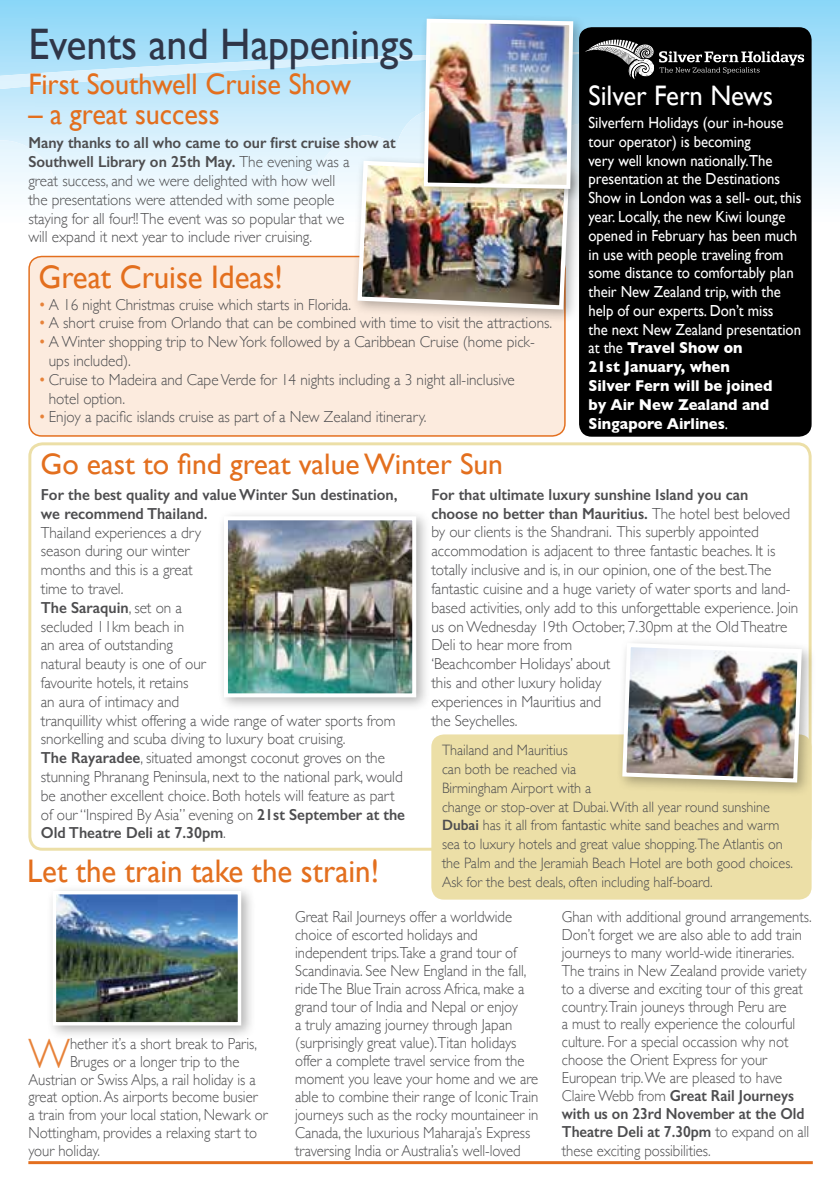
<style>
.page{position:relative;width:840px;height:1191px;background:#fff}
.page>*{position:absolute;margin:0;border:0;box-sizing:border-box;transform-origin:0 0}
.t1{font:44px "Gill Sans";color:#2f3648;scale:.95 1}
.t2{font:300 42.4px "Gill Sans";color:#e78239;scale:.95 1}
.t3{font:32.6px "Gill Sans";color:#e36f1e;scale:.95 1}
.t4{font:29.6px "Gill Sans";color:#e36f1e;scale:.95 1}
.t5{font:29.6px "Gill Sans";color:#e36f1e}
.t6{font:28.2px "Gill Sans";color:#fff;scale:.95 1}
.t7{font:300 16px/18.8px "Gill Sans";color:#4d4d4f;scale:.95 1}
.t8{font:300 16px/18px "Gill Sans";color:#4d4d4f;scale:.92 1}
.t9{font:16px/18.8px "Gill Sans";color:#fff;scale:.92 1}
.t10{font:600 16px/18.8px "Gill Sans";color:#4d4d4f;scale:.95 1}
.t11{font:300 15px/18.8px "Gill Sans";color:#4d4d4f;scale:.95 1}
.s1{font-weight:600}
.s2{color:#e78239}
.s3{font-weight:700}
</style>
<div class="page">
<img style="left:578px;top:0;width:261px;height:227px">
<svg style="left:29px;top:255px;width:18px;height:8px"></svg>
<div style="left:29px;top:256px;width:535px;height:180px;background:#fcebde;border-radius:13px"></div>
<div style="left:28px;top:256px;width:537px;height:181px;border:1px solid #e36f1e;border-radius:13px"></div>
<div style="left:28px;top:442px;width:783px;height:408px;border:3px solid #ecdfa7;border-radius:13px"></div>
<hr style="left:28px;top:1161px;width:784px;height:3px;background:#e36f1e">
<div style="left:217px;top:509px;width:214px;height:203px;background:#000;opacity:.3"></div>
<img style="left:229px;top:521px;width:182px;height:171px">
<div style="left:224px;top:516px;width:192px;height:181px;border:4px solid #fff"></div>
<div style="left:431px;top:734px;width:380px;height:165px;background:#ecdfa7;border-radius:13px"></div>
<div style="left:615px;top:637px;width:200px;height:160px;background:#000;opacity:.3"></div>
<img style="left:620px;top:641px;width:183px;height:143px">
<div style="left:46px;top:884px;width:210px;height:156px;background:#000;opacity:.3"></div>
<img style="left:57px;top:895px;width:180px;height:126px">
<div style="left:53px;top:891px;width:188px;height:134px;border:3px solid #fff"></div>
<div style="left:351px;top:154px;width:232px;height:170px;background:#000;opacity:.3"></div>
<div style="left:578px;top:27px;width:233px;height:410px;background:#000;border-radius:13px"></div>
<div style="left:416px;top:12px;width:171px;height:191px;background:#90d8f7"></div>
<img style="left:279px;top:17px;width:524px;height:295px">
<h1 class="t1" style="left:28px;top:18px;width:407px">Events and Happenings</h1>
<h3 class="t4" style="left:28px;top:67px;width:341px">First Southwell Cruise Show</h3>
<h3 class="t4" style="left:28px;top:96px;width:202px">– a great success</h3>
<p class="t7" style="left:28px;top:133px;width:388px"><span class="s1">Many thanks to all who came to our first cruise show at Southwell Library on 25th May.</span> The evening was a<br>great success, and we were delighted with how well<br>the presentations were attended with some people<br>staying for all four!! The event was so popular that we<br>will expand it next year to include river cruising.</p>
<h3 class="t3" style="left:38px;top:258px;width:259px">Great Cruise Ideas!</h3>
<p class="t7" style="left:38px;top:294px;width:330px"><span class="s2">•</span> A 16 night Christmas cruise which starts in Florida.</p>
<p class="t7" style="left:38px;top:313px;width:542px"><span class="s2">•</span> A short cruise from Orlando that can be combined with time to visit the attractions.</p>
<p class="t7" style="left:49px;top:332px;width:513px;text-indent:-10px"><span class="s2">•</span> A Winter shopping trip to New York followed by a Caribbean Cruise (home pick&shy;ups included).</p>
<p class="t7" style="left:49px;top:369px;width:492px;text-indent:-10px"><span class="s2">•</span> Cruise to Madeira and Cape Verde for 14 nights including a 3 night all-inclusive hotel option.</p>
<p class="t7" style="left:38px;top:407px;width:409px"><span class="s2">•</span> Enjoy a pacific islands cruise as part of a New Zealand itinerary.</p>
<h3 class="t5" style="left:40px;top:446px;width:464px">Go east to find great value Winter Sun</h3>
<h3 class="t6" style="left:588px;top:79px;width:196px">Silver Fern News</h3>
<p class="t9" style="left:588px;top:113px;width:233px">Silverfern Holidays (our in-house tour operator) is becoming<br>very well known nationally.The presentation at the Destinations<br>Show in London was a sell- out, this year. Locally, the new Kiwi lounge opened in February has been much in use with people traveling from some distance to comfortably plan their New Zealand trip, with the help of our experts. Don’t miss<br>the next New Zealand presentation at the <span class="s3">Travel Show on<br>21st January, when<br>Silver Fern will be joined<br>by Air New Zealand and<br>Singapore Airlines</span>.</p>
<p class="t10" style="left:41px;top:485px;width:376px">For the best quality and value Winter Sun destination, we recommend Thailand.</p>
<p class="t7" style="left:41px;top:522px;width:384px">Thailand experiences a dry<br>season during our winter<br>months and this is a great<br>time to travel.<br><span class="s1">The Saraquin</span>, set on a<br>secluded 11km beach in<br>an area of outstanding<br>natural beauty is one of our<br>favourite hotels, it retains<br>an aura of intimacy and<br>tranquillity whist offering a wide range of water sports from snorkelling and scuba diving to luxury boat cruising.<br><span class="s1">The Rayaradee</span>, situated amongst coconut groves on the stunning Phranang Peninsula, next to the national park, would be another excellent choice. Both hotels will feature as part of our “Inspired By Asia” evening on <span class="s1">21st September at the Old Theatre Deli at 7.30pm</span>.</p>
<h3 class="t3" style="left:27px;top:852px;width:372px">Let the train take the strain!</h3>
<p class="t7" style="left:431px;top:484px;width:387px"><span class="s1">For that ultimate luxury sunshine Island you can choose no better than Mauritius.</span> The hotel best beloved by our clients is the Shandrani. This superbly appointed accommodation is adjacent to three fantastic beaches. It is totally inclusive and is, in our opinion, one of the best.The fantastic cuisine and a huge variety of water sports and land&shy;based activities, only add to this unforgettable experience. Join us on Wednesday 19th October, 7.30pm at the Old Theatre Deli to hear more from<br>‘Beachcomber Holidays’ about<br>this and other luxury holiday<br>experiences in Mauritius and<br>the Seychelles.</p>
<p class="t11" style="left:442px;top:740px;width:370px">Thailand and Mauritius<br>can both be reached via<br>Birmingham Airport with a<br>change or stop-over at Dubai. With all year round sunshine <span class="s1">Dubai</span> has it all from fantastic white sand beaches and warm sea to luxury hotels and great value shopping.The Atlantis on the Palm and the Jeramiah Beach Hotel are both good choices.<br>Ask for the best deals, often including half-board.</p>
<h2 class="t2" style="left:29px;top:1020px;width:45px">W</h2>
<p class="t8" style="left:70px;top:1034px;width:205px">hether it’s a short break to Paris,</p>
<p class="t8" style="left:70px;top:1051px;width:185px">Bruges or a longer trip to the</p>
<p class="t8" style="left:28px;top:1069px;width:248px">Austrian or Swiss Alps, a rail holiday is a</p>
<p class="t8" style="left:28px;top:1087px;width:250px">great option. As airports become busier</p>
<p class="t8" style="left:28px;top:1105px;width:261px">a train from your local station, Newark or</p>
<p class="t8" style="left:28px;top:1123px;width:250px">Nottingham, provides a relaxing start to</p>
<p class="t8" style="left:28px;top:1140px;width:79px">your holiday.</p>
<p class="t8" style="left:295px;top:907px;width:266px">Great Rail Journeys offer a worldwide choice of escorted holidays and independent trips.Take a grand tour of Scandinavia. See New England in the fall, ride The Blue Train across Africa, make a grand tour of India and Nepal or enjoy<br>a truly amazing journey through Japan (surprisingly great value).Titan holidays offer a complete travel service from the moment you leave your home and we are able to combine their range of Iconic Train journeys such as the rocky mountaineer in Canada, the luxurious Maharaja’s Express traversing India or Australia’s well-loved</p>
<p class="t8" style="left:561px;top:907px;width:273px">Ghan with additional ground arrangements.<br>Don’t forget we are also able to add train journeys to many world-wide itineraries.<br>The trains in New Zealand provide variety to a diverse and exciting tour of this great country.Train jouneys through Peru are<br>a must to really experience the colourful culture. For a special occassion why not choose the Orient Express for your European trip. We are pleased to have Claire Webb from <span class="s1">Great Rail Journeys with us on 23rd November at the Old Theatre Deli at 7.30pm</span> to expand on all these exciting possibilities.</p>
</div>
